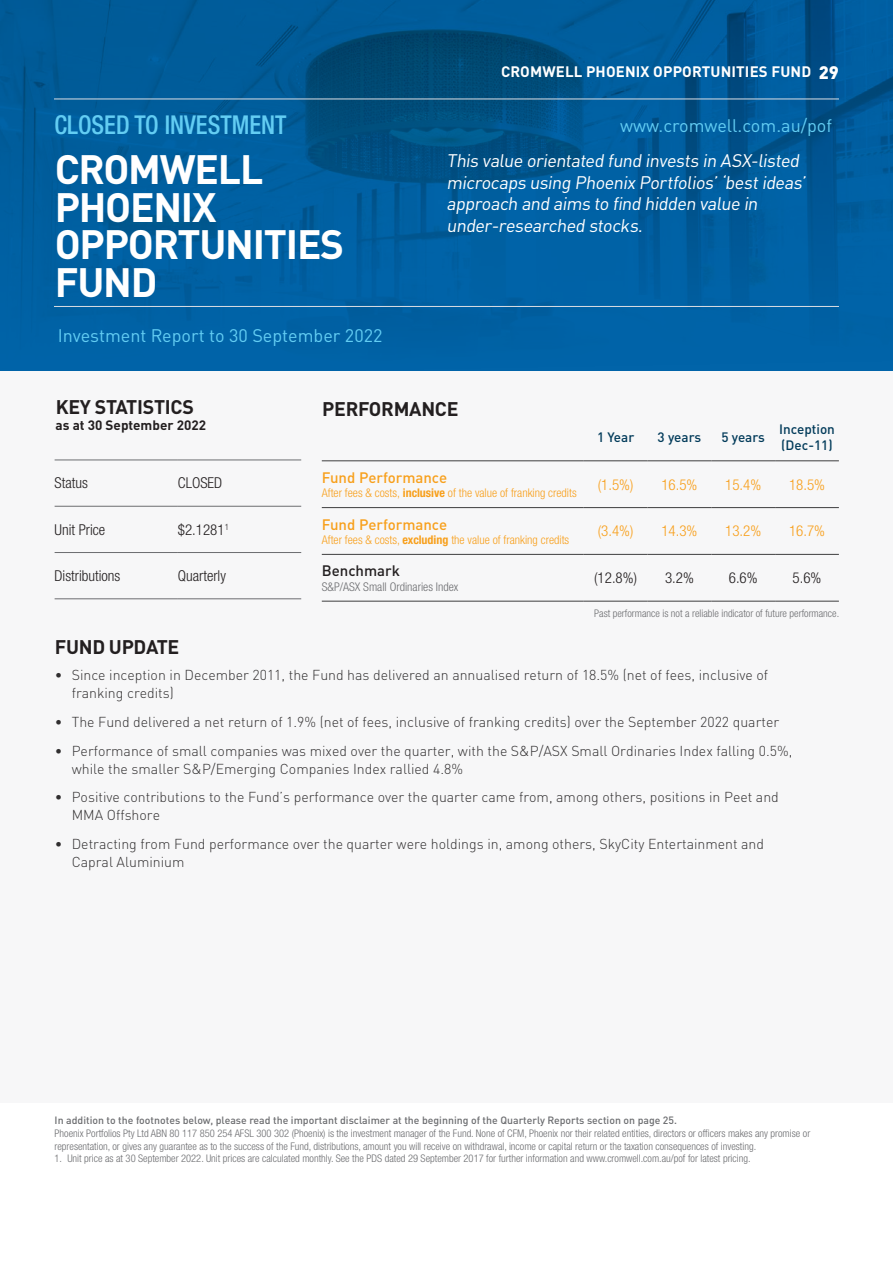
<style>
.page{position:relative;width:893px;height:1263px;background:#fff}
.page>*{position:absolute;margin:0;border:0;box-sizing:border-box;transform-origin:0 0}
.Fund_Title_White{font:700 40.5px/37.5px "DINOT";letter-spacing:-.03em;color:#fff}
.Heading_2{font:500 condensed 25.95px "Helvetica Neue LT Std";color:#63cdf3;scale:.94 1}
.Funds_-_Section_Head{font:700 19.5px "DINOT";letter-spacing:-.015em;color:#231f20}
.Investment_Head_Para{font:18px/21.6px "DINOT";color:#fff}
.t1{font:18px "DINOT";color:#63cdf3}
.t2{font:900 18px "DIN";color:#fff}
.Table_Body{font:300 condensed 15px "Helvetica Neue LT Std";color:#231f20}
.Table_Body-2{font:300 condensed 15px "Helvetica Neue LT Std";color:#f8a01c}
.t3{font:700 15px "DINOT";letter-spacing:.01em;color:#fff}
.Table_Body_Bold{font:500 15px "DINOT";color:#f8a01c}
.Table_Body-3{font:500 15px "DINOT";color:#231f20}
.t4{font:300 14.25px/18px "DIN";color:#312f30}
.Table_Body-4{font:500 13.5px/16.2px "DINOT";color:#023b5a}
.Funds_-_Section_Head-2{font:700 13.5px "DINOT";color:#231f20}
.Table_Body-5{font:300 condensed 12px "Helvetica Neue LT Std";color:#f8a01c}
.Table_Body-6{font:300 condensed 12px "Helvetica Neue LT Std";color:#6c6d70}
.Footnote{font:300 condensed 10.5px/12.6px "Helvetica Neue LT Std";color:#6c6d70}
.Footnote-2{font:500 10.5px "DINOT";color:#6c6d70}
.s1{font-weight:700}
</style>
<div class="page">
<hr style="left:0;top:0;width:1px;height:371px;background:#023b5a">
<div style="left:0;top:371px;width:893px;height:731px;background:#f7f7f8"></div>
<svg style="left:1px;top:0;width:892px;height:371px;background:#005c9b"></svg>
<hr style="left:54px;top:306px;width:785px;height:1px;background:#dbdee4">
<hr style="left:55px;top:460px;width:123px;height:1px;background:#6c6d70">
<hr style="left:178px;top:460px;width:123px;height:1px;background:#6c6d70">
<hr style="left:55px;top:506px;width:123px;height:1px;background:#6c6d70">
<hr style="left:178px;top:506px;width:123px;height:1px;background:#6c6d70">
<hr style="left:55px;top:552px;width:123px;height:1px;background:#6c6d70">
<hr style="left:55px;top:598px;width:123px;height:1px;background:#6c6d70">
<hr style="left:178px;top:552px;width:123px;height:1px;background:#6c6d70">
<hr style="left:178px;top:598px;width:123px;height:1px;background:#6c6d70">
<hr style="left:322px;top:461px;width:262px;height:1px;background:#3e3e3f">
<hr style="left:584px;top:461px;width:63px;height:1px;background:#3e3e3f">
<hr style="left:647px;top:461px;width:64px;height:1px;background:#3e3e3f">
<hr style="left:711px;top:461px;width:64px;height:1px;background:#3e3e3f">
<hr style="left:775px;top:461px;width:64px;height:1px;background:#3e3e3f">
<hr style="left:322px;top:507px;width:262px;height:1px;background:#3e3e3f">
<hr style="left:584px;top:507px;width:63px;height:1px;background:#3e3e3f">
<hr style="left:647px;top:507px;width:64px;height:1px;background:#3e3e3f">
<hr style="left:711px;top:507px;width:64px;height:1px;background:#3e3e3f">
<hr style="left:775px;top:507px;width:64px;height:1px;background:#3e3e3f">
<hr style="left:322px;top:554px;width:262px;height:1px;background:#3e3e3f">
<hr style="left:584px;top:554px;width:63px;height:1px;background:#3e3e3f">
<hr style="left:647px;top:554px;width:64px;height:1px;background:#3e3e3f">
<hr style="left:711px;top:554px;width:64px;height:1px;background:#3e3e3f">
<hr style="left:775px;top:554px;width:64px;height:1px;background:#3e3e3f">
<hr style="left:322px;top:601px;width:262px;height:1px;background:#3e3e3f">
<hr style="left:584px;top:601px;width:63px;height:1px;background:#3e3e3f">
<hr style="left:647px;top:601px;width:64px;height:1px;background:#3e3e3f">
<hr style="left:711px;top:601px;width:64px;height:1px;background:#3e3e3f">
<hr style="left:775px;top:601px;width:64px;height:1px;background:#3e3e3f">
<hr style="left:54px;top:99px;width:785px;height:1px;background:#dbdee4">
<p class="t3" style="left:501px;top:62px;width:312px">CROMWELL PHOENIX OPPORTUNITIES FUND</p>
<p class="t2" style="left:819px;top:60px;width:22px">29</p>
<p class="Heading_2" style="left:54px;top:109px;width:248px">CLOSED TO INVESTMENT</p>
<p class="t1" style="left:620px;top:114px;width:214px">www.cromwell.com.au/pof</p>
<p class="Fund_Title_White" style="left:55px;top:150px;width:291px">CROMWELL<br>PHOENIX<br>OPPORTUNITIES<br>FUND</p>
<p class="Investment_Head_Para" style="left:446px;top:149px;width:357px">This value orientated fund invests in ASX-listed</p>
<p class="Investment_Head_Para" style="left:446px;top:171px;width:364px">microcaps using Phoenix Portfolios’‘bestideas’</p>
<p class="Investment_Head_Para" style="left:446px;top:193px;width:316px">approach and aims to find hidden value in under-researched stocks.</p>
<p class="t1" style="left:58px;top:325px;width:326px">Investment Report to 30 September 2022</p>
<p class="Funds_-_Section_Head" style="left:56px;top:394px;width:140px">KEY STATISTICS</p>
<p class="Funds_-_Section_Head-2" style="left:56px;top:416px;width:152px">as at 30 September 2022</p>
<p class="Table_Body" style="left:55px;top:474px;width:35px">Status</p>
<p class="Table_Body" style="left:178px;top:474px;width:46px">CLOSED</p>
<p class="Table_Body" style="left:55px;top:521px;width:52px">Unit Price</p>
<p class="Table_Body" style="left:178px;top:521px;width:53px">$2.1281<sup>1</sup></p>
<p class="Table_Body" style="left:55px;top:567px;width:67px">Distributions</p>
<p class="Table_Body" style="left:178px;top:567px;width:50px">Quarterly</p>
<p class="Funds_-_Section_Head" style="left:322px;top:397px;width:138px">PERFORMANCE</p>
<p class="Table_Body_Bold" style="left:322px;top:468px;width:127px">Fund Performance</p>
<p class="Table_Body-5" style="left:322px;top:486px;width:256px">After fees &amp; costs, <span class="s1">inclusive</span> of the value of franking credits</p>
<p class="Table_Body_Bold" style="left:322px;top:514px;width:127px">Fund Performance</p>
<p class="Table_Body-5" style="left:322px;top:533px;width:249px">After fees &amp; costs, <span class="s1">excluding</span> the value of franking credits</p>
<p class="Table_Body-3" style="left:322px;top:561px;width:80px">Benchmark</p>
<p class="Table_Body-6" style="left:322px;top:580px;width:138px">S&amp;P/ASX Small Ordinaries Index</p>
<p class="Table_Body-4" style="left:597px;top:429px;width:39px">1 Year</p>
<p class="Table_Body-4" style="left:658px;top:429px;width:45px">3 years</p>
<p class="Table_Body-4" style="left:721px;top:429px;width:45px">5 years</p>
<p class="Table_Body-4" style="left:779px;top:420px;width:57px">Inception (Dec-11)</p>
<p class="Table_Body-2" style="left:598px;top:476px;width:37px">(1.5%)</p>
<p class="Table_Body-2" style="left:661px;top:476px;width:38px">16.5%</p>
<p class="Table_Body-2" style="left:725px;top:476px;width:38px">15.4%</p>
<p class="Table_Body-2" style="left:789px;top:476px;width:38px">18.5%</p>
<p class="Table_Body-2" style="left:598px;top:522px;width:37px">(3.4%)</p>
<p class="Table_Body-2" style="left:661px;top:522px;width:38px">14.3%</p>
<p class="Table_Body-2" style="left:725px;top:522px;width:38px">13.2%</p>
<p class="Table_Body-2" style="left:789px;top:522px;width:38px">16.7%</p>
<p class="Table_Body" style="left:594px;top:569px;width:44px">(12.8%)</p>
<p class="Table_Body" style="left:665px;top:569px;width:30px">3.2%</p>
<p class="Table_Body" style="left:729px;top:569px;width:30px">6.6%</p>
<p class="Table_Body" style="left:793px;top:569px;width:30px">5.6%</p>
<p class="Footnote" style="left:594px;top:607px;width:247px">Past performance is not a reliable indicator of future performance.</p>
<p class="Funds_-_Section_Head" style="left:55px;top:634px;width:126px">FUND UPDATE</p>
<p class="t4" style="left:72px;top:666px;width:698px;text-indent:-17px">• Since inception in December 2011, the Fund has delivered an annualised return of 18.5% (net of fees, inclusive of franking credits)</p>
<p class="t4" style="left:55px;top:713px;width:726px">• The Fund delivered a net return of 1.9% (net of fees, inclusive of franking credits) over the September 2022 quarter</p>
<p class="t4" style="left:72px;top:741px;width:722px;text-indent:-17px">• Performance of small companies was mixed over the quarter, with the S&amp;P/ASX Small Ordinaries Index falling 0.5%, while the smaller S&amp;P/Emerging Companies Index rallied 4.8%</p>
<p class="t4" style="left:72px;top:788px;width:709px;text-indent:-17px">• Positive contributions to the Fund’s performance over the quarter came from, among others, positions in Peet and<br>MMA Offshore</p>
<p class="t4" style="left:72px;top:835px;width:694px;text-indent:-17px">• Detracting from Fund performance over the quarter were holdings in, among others, SkyCity Entertainment and<br>Capral Aluminium</p>
<p class="Footnote-2" style="left:55px;top:1114px;width:624px">In addition to the footnotes below, please read the important disclaimer at the beginning of the Quarterly Reports section on page 25.</p>
<p class="Footnote" style="left:55px;top:1127px;width:757px">Phoenix Portfolios Pty Ltd ABN 80 117 850 254 AFSL 300 302 (Phoenix) is the investment manager of the Fund. None of CFM, Phoenix nor their related entities, directors or officers makes any promise or representation, or gives any guarantee as to the success of the Fund, distributions, amount you will receive on withdrawal, income or capital return or the taxation consequences of investing.</p>
<p class="Footnote" style="left:55px;top:1152px;width:697px">1. Unit price as at 30 September 2022. Unit prices are calculated monthly. See the PDS dated 29 September 2017 for further information and www.cromwell.com.au/pof for latest pricing.</p>
</div>
